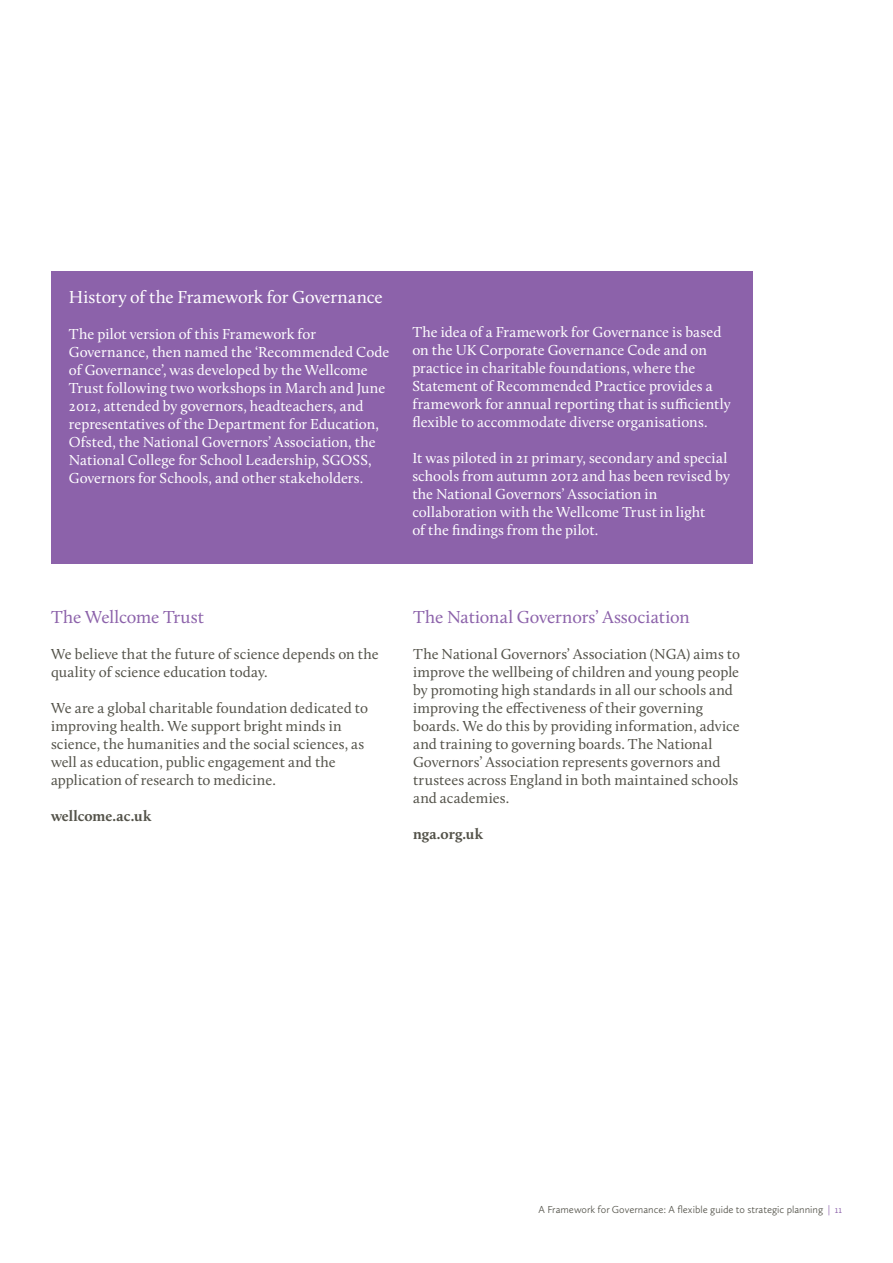
<style>
.page{position:relative;width:893px;height:1263px;background:#fff}
.page>*{position:absolute;margin:0;border:0;box-sizing:border-box;transform-origin:0 0}
.t1{font:18px "Calluna";letter-spacing:-.01em;color:#8c62aa}
.t2{font:18px "Calluna";letter-spacing:-.01em;color:#fff}
.t3{font:15px/18px "Calluna";color:#fff}
.t4{font:15px/18px "Calluna";letter-spacing:.005em;color:#535249}
.t5{font:700 15px "Calluna";color:#535249}
.t6{font:300 10.5px "Calluna Sans";color:#535249}
.s1{color:#8c62aa}
</style>
<div class="page">
<div style="left:51px;top:272px;width:701px;height:292px;background:#8c62aa"></div>
<p class="t2" style="left:69px;top:286px;width:315px">History of the Framework for Governance</p>
<p class="t3" style="left:69px;top:325px;width:322px">The pilot version of this Framework for Governance, then named the ‘Recommended Code of Governance’, was developed by the Wellcome Trust following two workshops in March and June 2012, attended by governors, headteachers, and representatives of the Department for Education, Ofsted, the National Governors’ Association, the National College for School Leadership, SGOSS, Governors for Schools, and other stakeholders.</p>
<p class="t3" style="left:412px;top:323px;width:320px">The idea of a Framework for Governance is based on the UK Corporate Governance Code and on practice in charitable foundations, where the Statement of Recommended Practice provides a framework for annual reporting that is sufficiently flexible to accommodate diverse organisations.</p>
<p class="t3" style="left:412px;top:449px;width:319px">It was piloted in 21 primary, secondary and special schools from autumn 2012 and has been revised by the National Governors’ Association in collaboration with the Wellcome Trust in light<br>of the findings from the pilot.</p>
<p class="t1" style="left:51px;top:606px;width:154px">The Wellcome Trust</p>
<p class="t4" style="left:51px;top:644px;width:329px">We believe that the future of science depends on the quality of science education today.</p>
<p class="t4" style="left:51px;top:698px;width:318px">We are a global charitable foundation dedicated to improving health. We support bright minds in science, the humanities and the social sciences, as well as education, public engagement and the application of research to medicine.</p>
<p class="t5" style="left:51px;top:806px;width:102px">wellcome.ac.uk</p>
<p class="t1" style="left:413px;top:606px;width:278px">The National Governors’ Association</p>
<p class="t4" style="left:413px;top:644px;width:328px">The National Governors’ Association (NGA) aims to improve the wellbeing of children and young people by promoting high standards in all our schools and improving the effectiveness of their governing boards. We do this by providing information, advice and training to governing boards. The National Governors’ Association represents governors and trustees across England in both maintained schools and academies.</p>
<p class="t5" style="left:413px;top:824px;width:72px">nga.org.uk</p>
<p class="t6" style="left:539px;top:1203px;width:305px">A Framework for Governance: A flexible guide to strategic planning <span class="s1">| 11</span></p>
</div>
